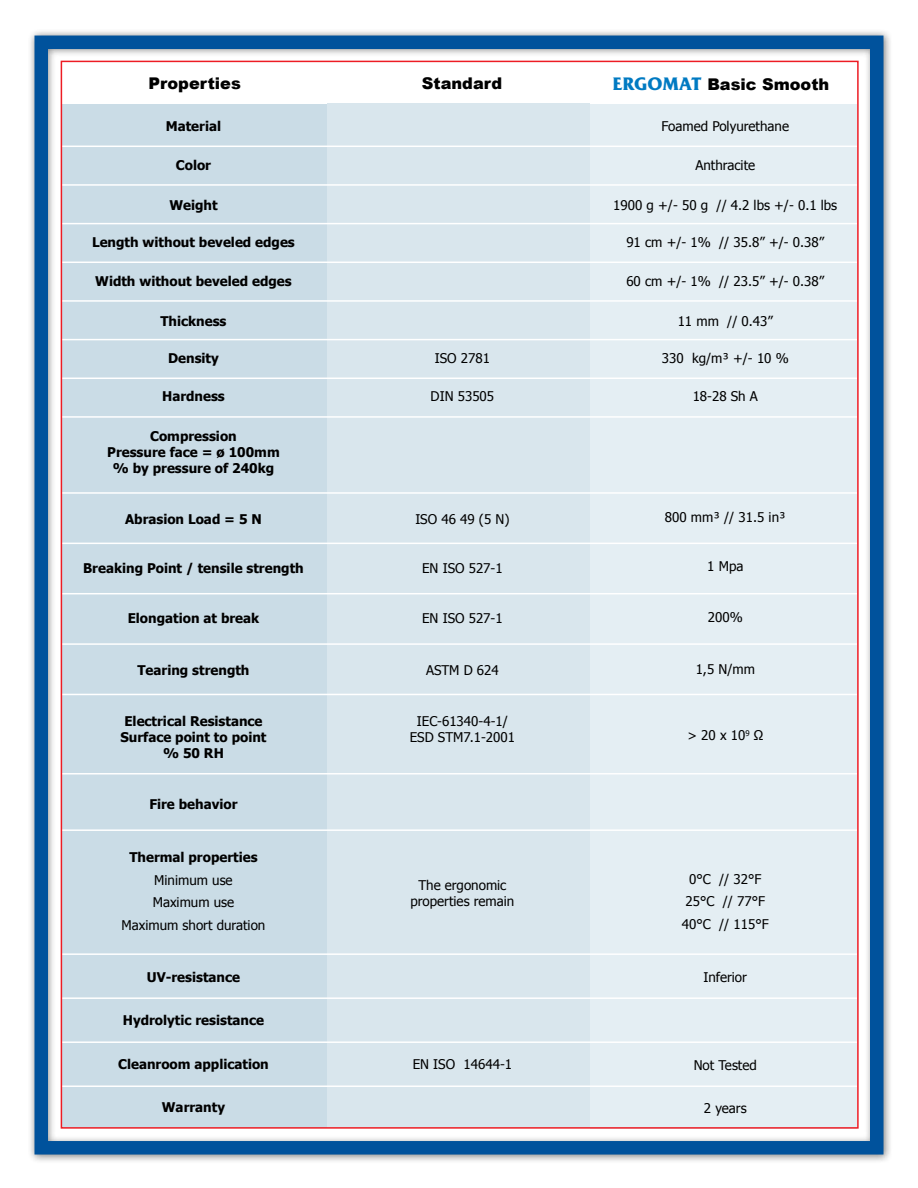
<style>
.page{position:relative;width:918px;height:1188px;background:#fff}
.page>*{position:absolute;margin:0;border:0;box-sizing:border-box;transform-origin:0 0}
.t1{font:900 16.2px "Arial";color:#000}
.t2{font:13.35px/22.5px "Tahoma";color:#000;text-align:center}
.t3{font:700 13.35px/16px "Tahoma";color:#000;text-align:center}
.s1{font-family:"Friz Quadrata Std";font-weight:700;font-size:18px;color:#007ac2}
</style>
<div class="page">
<div style="left:28px;top:29px;width:865px;height:1135px;background:#000;opacity:.5"></div>
<div style="left:34px;top:36px;width:850px;height:1119px;border:14px solid #00529c"></div>
<p class="t1" style="left:148px;top:71px;width:94px">Properties</p>
<p class="t1" style="left:422px;top:71px;width:82px">Standard</p>
<p class="t1" style="left:613px;top:72px;width:218px"><span class="s1">ERGOMAT</span> Basic Smooth</p>
<p class="t3" style="left:166px;top:118px;width:57px">Material</p>
<p class="t3" style="left:176px;top:156px;width:37px">Color</p>
<p class="t3" style="left:169px;top:196px;width:50px">Weight</p>
<p class="t3" style="left:92px;top:233px;width:204px">Length without beveled edges</p>
<p class="t3" style="left:95px;top:272px;width:198px">Width without beveled edges</p>
<p class="t3" style="left:160px;top:312px;width:68px">Thickness</p>
<p class="t3" style="left:168px;top:349px;width:52px">Density</p>
<p class="t3" style="left:162px;top:388px;width:64px">Hardness</p>
<p class="t3" style="left:107px;top:428px;width:174px">Compression<br>Pressure face = ø 100mm % by pressure of 240kg</p>
<p class="t3" style="left:125px;top:510px;width:138px">Abrasion Load = 5 N</p>
<p class="t3" style="left:83px;top:559px;width:222px">Breaking Point / tensile strength</p>
<p class="t3" style="left:128px;top:610px;width:133px">Elongation at break</p>
<p class="t3" style="left:137px;top:662px;width:114px">Tearing strength</p>
<p class="t3" style="left:120px;top:712px;width:148px">Electrical Resistance<br>Surface point to point % 50 RH</p>
<p class="t2" style="left:662px;top:115px;width:129px">Foamed Polyurethane</p>
<p class="t2" style="left:695px;top:153px;width:61px">Anthracite</p>
<p class="t2" style="left:613px;top:193px;width:225px">1900 g +/- 50 g // 4.2 lbs +/- 0.1 lbs</p>
<p class="t2" style="left:626px;top:230px;width:199px">91 cm +/- 1% // 35.8” +/- 0.38”</p>
<p class="t2" style="left:626px;top:269px;width:199px">60 cm +/- 1% // 23.5” +/- 0.38”</p>
<p class="t2" style="left:678px;top:309px;width:97px">11 mm // 0.43”</p>
<p class="t2" style="left:662px;top:346px;width:129px">330 kg/m³ +/- 10 %</p>
<p class="t2" style="left:693px;top:384px;width:67px">18-28 Sh A</p>
<p class="t2" style="left:435px;top:346px;width:57px">ISO 2781</p>
<p class="t2" style="left:431px;top:384px;width:65px">DIN 53505</p>
<p class="t2" style="left:665px;top:506px;width:122px">800 mm³ // 31.5 in³</p>
<p class="t2" style="left:707px;top:555px;width:38px">1 Mpa</p>
<p class="t2" style="left:708px;top:605px;width:36px">200%</p>
<p class="t2" style="left:415px;top:507px;width:96px">ISO 46 49 (5 N)</p>
<p class="t2" style="left:422px;top:556px;width:82px">EN ISO 527-1</p>
<p class="t2" style="left:422px;top:607px;width:82px">EN ISO 527-1</p>
<p class="t2" style="left:696px;top:657px;width:61px">1,5 N/mm</p>
<p class="t2" style="left:426px;top:659px;width:74px">ASTM D 624</p>
<p class="t2" style="left:410px;top:712px;width:107px;line-height:16px">IEC-61340-4-1/<br>ESD STM7.1-2001</p>
<p class="t2" style="left:687px;top:724px;width:77px">&gt; 20 x 10<sup>9</sup> Ω</p>
<p class="t3" style="left:149px;top:795px;width:90px">Fire behavior</p>
<p class="t3" style="left:129px;top:848px;width:130px">Thermal properties</p>
<p class="t2" style="left:122px;top:868px;width:145px">Minimum use<br>Maximum use<br>Maximum short duration</p>
<p class="t3" style="left:147px;top:968px;width:95px">UV-resistance</p>
<p class="t3" style="left:123px;top:1011px;width:143px">Hydrolytic resistance</p>
<p class="t3" style="left:118px;top:1056px;width:152px">Cleanroom application</p>
<p class="t3" style="left:162px;top:1099px;width:65px">Warranty</p>
<p class="t2" style="left:411px;top:876px;width:105px;line-height:16px">The ergonomic properties remain</p>
<p class="t2" style="left:413px;top:1053px;width:101px">EN ISO 14644-1</p>
<p class="t2" style="left:682px;top:867px;width:88px">0°C // 32°F<br>25°C // 77°F<br>40°C // 115°F</p>
<p class="t2" style="left:704px;top:966px;width:45px">Inferior</p>
<p class="t2" style="left:694px;top:1053px;width:65px">Not Tested</p>
<p class="t2" style="left:704px;top:1096px;width:44px">2 years</p>
</div>
